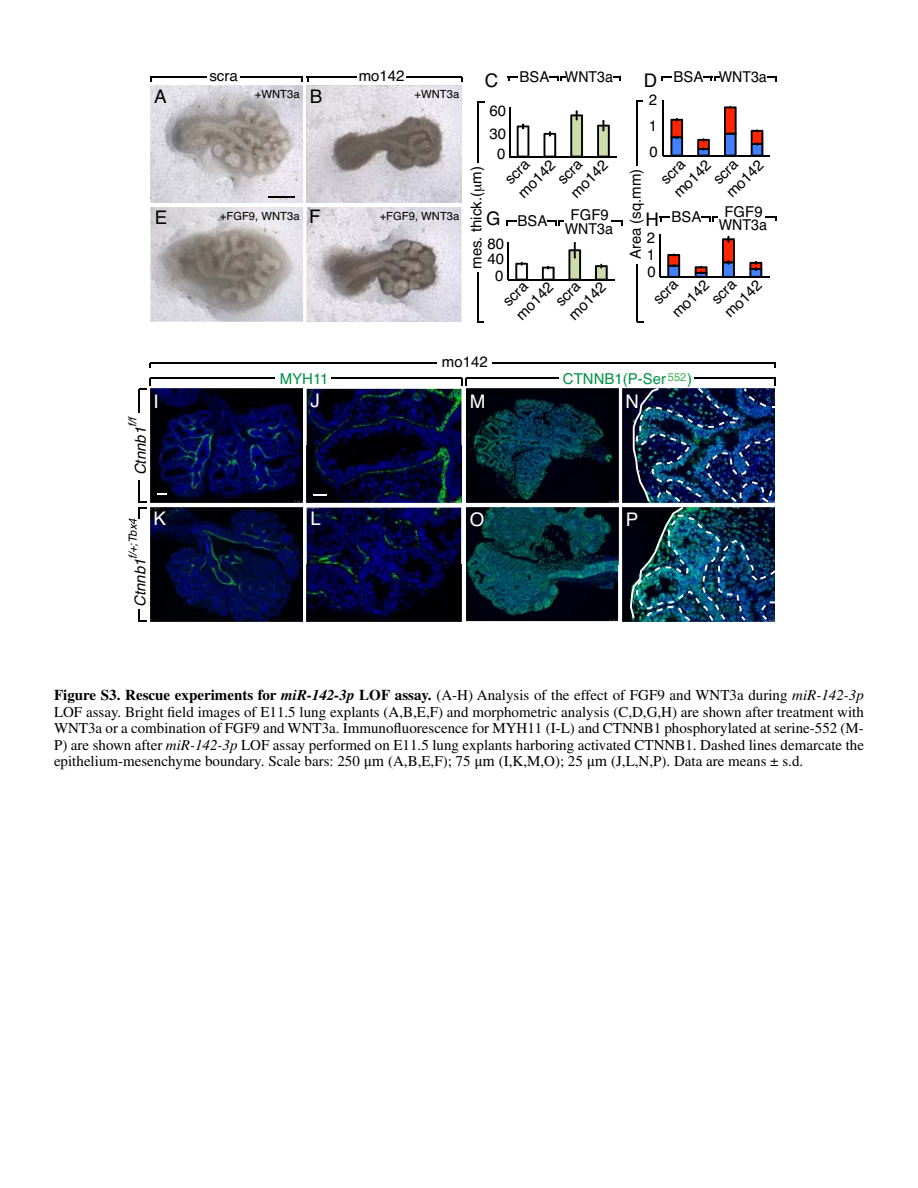
<style>
.page{position:relative;width:918px;height:1188px;background:#fff}
.page>*{position:absolute;margin:0;border:0;box-sizing:border-box;transform-origin:0 0}
.t1{font:18.75px "Helvetica";color:#000}
.t2{font:18.75px "Helvetica";color:#fff}
.t3{font:15px/16.5px "Times";color:#000;text-align:justify}
.t4{font:15px/26.4px "Helvetica";color:#000}
.t5{font:15px "Helvetica";color:#009245}
.t6{font:italic 15px "Helvetica";color:#000}
.t7{font:11.25px "Helvetica";color:#000}
.t8{font:italic 11.25px "Helvetica";color:#000}
.t9{font:11.25px "Helvetica";color:#39b54a}
.s1{font-weight:700}
.s2{font-weight:700;font-style:italic}
.s3{font-style:italic}
.s4{font-family:"Cambria"}
</style>
<div class="page">
<img style="left:150px;top:86px;width:152px;height:117px">
<img style="left:307px;top:86px;width:154px;height:117px">
<img style="left:307px;top:207px;width:154px;height:115px">
<img style="left:150px;top:207px;width:153px;height:115px">
<svg style="left:509px;top:110px;width:108px;height:48px"></svg>
<hr style="left:509px;top:107px;width:2px;height:50px;background:#000">
<hr style="left:510px;top:156px;width:107px;height:1px;background:#000">
<hr style="left:477px;top:102px;width:2px;height:61px;background:#000">
<hr style="left:477px;top:273px;width:2px;height:49px;background:#000">
<hr style="left:636px;top:101px;width:2px;height:65px;background:#000">
<hr style="left:636px;top:264px;width:2px;height:58px;background:#000">
<svg style="left:662px;top:100px;width:102px;height:55px"></svg>
<hr style="left:662px;top:101px;width:2px;height:55px;background:#000">
<hr style="left:663px;top:155px;width:107px;height:2px;background:#000">
<svg style="left:508px;top:76px;width:10px;height:5px"></svg>
<svg style="left:549px;top:76px;width:17px;height:5px"></svg>
<svg style="left:613px;top:76px;width:8px;height:5px"></svg>
<svg style="left:662px;top:76px;width:10px;height:5px"></svg>
<svg style="left:703px;top:76px;width:16px;height:5px"></svg>
<svg style="left:767px;top:76px;width:10px;height:6px"></svg>
<svg style="left:508px;top:242px;width:107px;height:39px"></svg>
<hr style="left:507px;top:242px;width:2px;height:38px;background:#000">
<hr style="left:508px;top:279px;width:107px;height:1px;background:#000">
<svg style="left:611px;top:220px;width:12px;height:6px"></svg>
<svg style="left:506px;top:220px;width:10px;height:6px"></svg>
<svg style="left:548px;top:220px;width:16px;height:6px"></svg>
<svg style="left:637px;top:234px;width:126px;height:89px"></svg>
<hr style="left:659px;top:235px;width:2px;height:42px;background:#000">
<hr style="left:660px;top:276px;width:110px;height:2px;background:#000">
<svg style="left:660px;top:216px;width:10px;height:6px"></svg>
<svg style="left:701px;top:216px;width:17px;height:6px"></svg>
<svg style="left:765px;top:216px;width:12px;height:5px"></svg>
<hr style="left:150px;top:76px;width:57px;height:2px;background:#000">
<hr style="left:240px;top:76px;width:63px;height:2px;background:#000">
<svg style="left:301px;top:77px;width:8px;height:4px"></svg>
<hr style="left:307px;top:76px;width:50px;height:2px;background:#000">
<hr style="left:406px;top:76px;width:56px;height:2px;background:#000">
<img style="left:150px;top:389px;width:152px;height:113px">
<img style="left:307px;top:389px;width:154px;height:113px">
<img style="left:150px;top:508px;width:152px;height:113px">
<img style="left:307px;top:508px;width:154px;height:113px">
<img style="left:466px;top:389px;width:152px;height:113px">
<img style="left:623px;top:389px;width:7px;height:113px">
<img style="left:466px;top:508px;width:152px;height:113px">
<img style="left:622px;top:508px;width:8px;height:113px">
<hr style="left:150px;top:377px;width:125px;height:2px;background:#000">
<hr style="left:331px;top:377px;width:131px;height:2px;background:#000">
<svg style="left:461px;top:378px;width:6px;height:8px"></svg>
<hr style="left:466px;top:377px;width:93px;height:2px;background:#000">
<hr style="left:694px;top:377px;width:81px;height:2px;background:#000">
<hr style="left:150px;top:362px;width:287px;height:2px;background:#000">
<hr style="left:492px;top:362px;width:283px;height:2px;background:#000">
<hr style="left:138px;top:389px;width:2px;height:24px;background:#000">
<hr style="left:138px;top:480px;width:2px;height:22px;background:#000">
<svg style="left:139px;top:378px;width:12px;height:12px"></svg>
<svg style="left:138px;top:501px;width:8px;height:18px"></svg>
<svg style="left:138px;top:609px;width:8px;height:13px"></svg>
<img style="left:630px;top:378px;width:146px;height:243px">
<hr style="left:268px;top:196px;width:27px;height:2px;background:#000">
<svg style="left:157px;top:493px;width:10px;height:2px"></svg>
<svg style="left:314px;top:494px;width:13px;height:2px"></svg>
<p class="t4" style="left:520px;top:64px;width:95px">BSA WNT3a</p>
<p class="t4" style="left:673px;top:64px;width:95px">BSA WNT3a</p>
<p class="t4" style="left:209px;top:63px;width:30px">scra</p>
<p class="t4" style="left:359px;top:63px;width:47px">mo142</p>
<p class="t1" style="left:485px;top:66px;width:15px">C</p>
<p class="t1" style="left:644px;top:66px;width:15px">D</p>
<p class="t1" style="left:154px;top:82px;width:14px">A</p>
<p class="t1" style="left:310px;top:81px;width:14px">B</p>
<p class="t7" style="left:255px;top:86px;width:46px">+WNT3a</p>
<p class="t7" style="left:415px;top:86px;width:46px">+WNT3a</p>
<p class="t4" style="left:649px;top:87px;width:10px;text-align:justify">2<br>1<br>0</p>
<p class="t4" style="left:490px;top:100px;width:18px;line-height:22.5px">60<br>30</p>
<p class="t4" style="left:497px;top:141px;width:10px">0</p>
<p class="t4" style="left:667px;top:186px;width:47px;rotate:-45deg">mo142</p>
<p class="t4" style="left:720px;top:186px;width:47px;rotate:-45deg">mo142</p>
<p class="t4" style="left:511px;top:186px;width:47px;rotate:-45deg">mo142</p>
<p class="t4" style="left:564px;top:186px;width:47px;rotate:-45deg">mo142</p>
<p class="t4" style="left:654px;top:173px;width:30px;rotate:-45deg">scra</p>
<p class="t4" style="left:706px;top:173px;width:30px;rotate:-45deg">scra</p>
<p class="t4" style="left:498px;top:173px;width:30px;rotate:-45deg">scra</p>
<p class="t4" style="left:551px;top:173px;width:30px;rotate:-45deg">scra</p>
<p class="t4" style="left:464px;top:269px;width:104px;rotate:-90deg">mes. thick.( m)</p>
<p class="t4" style="left:623px;top:259px;width:92px;rotate:-90deg">Area (sq.mm)</p>
<p class="t4" style="left:719px;top:205px;width:50px;line-height:13.2px;text-align:center">FGF9<br>WNT3a</p>
<p class="t4" style="left:565px;top:209px;width:50px;line-height:13.2px;text-align:center">FGF9<br>WNT3a</p>
<p class="t1" style="left:155px;top:203px;width:14px">E</p>
<p class="t1" style="left:309px;top:202px;width:13px">F</p>
<p class="t1" style="left:486px;top:204px;width:16px">G</p>
<p class="t1" style="left:645px;top:205px;width:15px">H</p>
<p class="t4" style="left:672px;top:204px;width:32px">BSA</p>
<p class="t7" style="left:220px;top:208px;width:81px">+FGF9, WNT3a</p>
<p class="t7" style="left:380px;top:208px;width:81px">+FGF9, WNT3a</p>
<p class="t4" style="left:518px;top:208px;width:32px">BSA</p>
<p class="t4" style="left:647px;top:230px;width:10px;line-height:17.1px;text-align:justify">2<br>1<br>0</p>
<p class="t4" style="left:488px;top:237px;width:18px;line-height:15px">80<br>40</p>
<p class="t4" style="left:495px;top:263px;width:10px">0</p>
<p class="t4" style="left:665px;top:306px;width:47px;rotate:-45deg">mo142</p>
<p class="t4" style="left:718px;top:306px;width:47px;rotate:-45deg">mo142</p>
<p class="t4" style="left:646px;top:293px;width:30px;rotate:-45deg">scra</p>
<p class="t4" style="left:705px;top:293px;width:30px;rotate:-45deg">scra</p>
<p class="t4" style="left:509px;top:308px;width:47px;rotate:-45deg">mo142</p>
<p class="t4" style="left:562px;top:308px;width:47px;rotate:-45deg">mo142</p>
<p class="t4" style="left:496px;top:295px;width:30px;rotate:-45deg">scra</p>
<p class="t4" style="left:549px;top:295px;width:30px;rotate:-45deg">scra</p>
<p class="t4" style="left:442px;top:349px;width:47px">mo142</p>
<p class="t9" style="left:668px;top:368px;width:20px">552</p>
<p class="t5" style="left:280px;top:367px;width:50px">MYH11</p>
<p class="t5" style="left:563px;top:367px;width:105px">CTNNB1(P-Ser</p>
<p class="t5" style="left:687px;top:367px;width:6px">)</p>
<p class="t8" style="left:124px;top:427px;width:12px;rotate:-90deg">f/f</p>
<p class="t6" style="left:129px;top:475px;width:50px;rotate:-90deg">Ctnnb1</p>
<p class="t2" style="left:153px;top:386px;width:7px">I</p>
<p class="t2" style="left:310px;top:386px;width:11px">J</p>
<p class="t8" style="left:124px;top:559px;width:43px;rotate:-90deg">f/+;Tbx4</p>
<p class="t6" style="left:128px;top:607px;width:50px;rotate:-90deg">Ctnnb1</p>
<p class="t2" style="left:153px;top:504px;width:14px">K</p>
<p class="t2" style="left:310px;top:504px;width:12px">L</p>
<p class="t2" style="left:470px;top:387px;width:17px">M</p>
<p class="t2" style="left:625px;top:387px;width:15px">N</p>
<p class="t2" style="left:470px;top:505px;width:16px">O</p>
<p class="t2" style="left:626px;top:505px;width:14px">P</p>
<p class="t3" style="left:54px;top:687px;width:812px"><span class="s1">Figure S3. Rescue experiments for</span> <span class="s2">miR-142-3p</span> <span class="s1">LOF assay.</span> (A-H) Analysis of the effect of FGF9 and WNT3a during <span class="s3">miR-142-3p </span>LOF assay. Bright field images of E11.5 lung explants (A,B,E,F) and morphometric analysis (C,D,G,H) are shown after treatment with WNT3a or a combination of FGF9 and WNT3a. Immunofluorescence for MYH11 (I-L) and CTNNB1 phosphorylated at serine-552 (M-P) are shown after <span class="s3">miR-142-3p</span> LOF assay performed on E11.5 lung explants harboring activated CTNNB1. Dashed lines demarcate the epithelium-mesenchyme boundary. Scale bars: 250 <span class="s4">μm</span> (A,B,E,F); 75 <span class="s4">μm</span> (I,K,M,O); 25 <span class="s4">μm</span> (J,L,N,P). Data are means ± s.d.</p>
</div>
